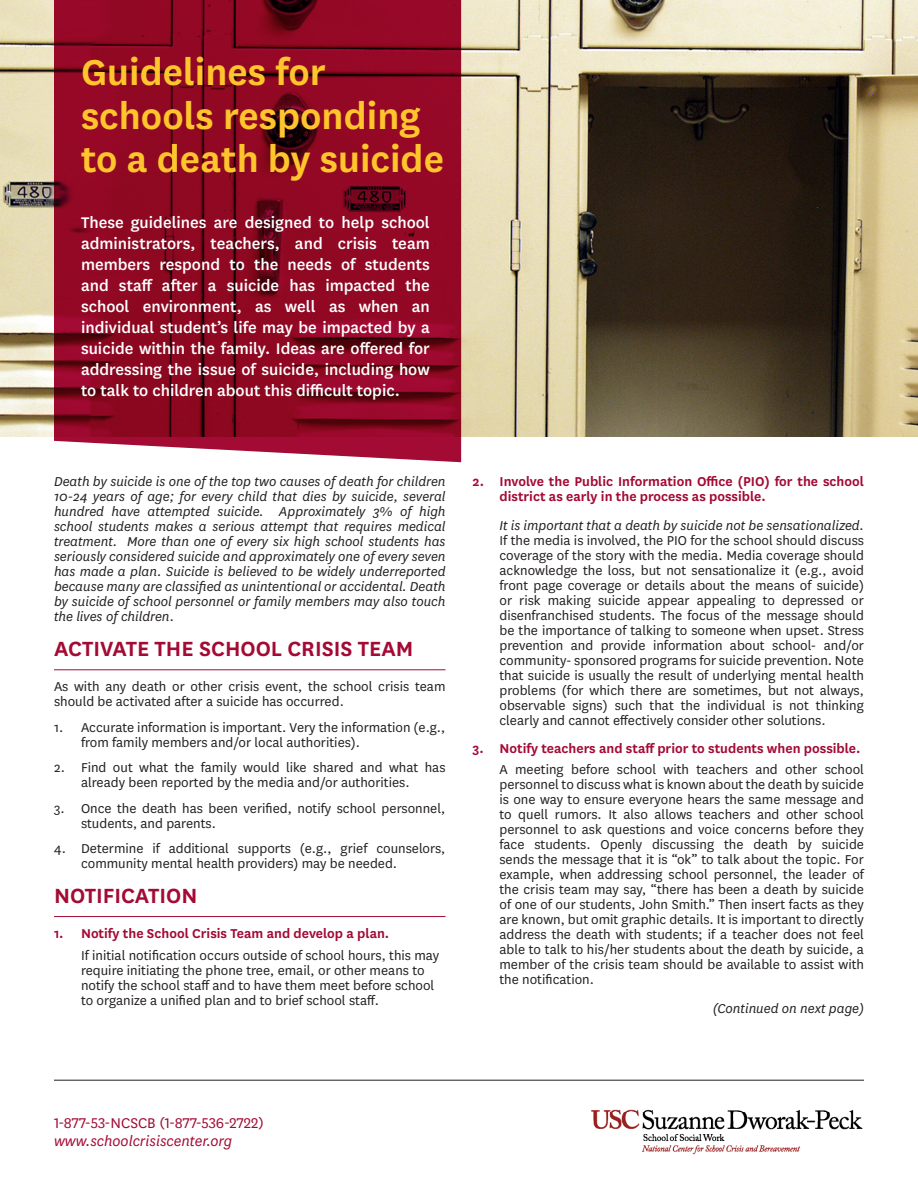
<style>
.page{position:relative;width:918px;height:1188px;background:#fff}
.page>*{position:absolute;margin:0;border:0;box-sizing:border-box;transform-origin:0 0}
.t1{font:600 42px/43.5px "National";color:#ffc52d}
.Heading_2{font:600 24px "National";color:#a30a34}
.t2{font:500 18px/21px "National";color:#fff;text-align:justify}
.t3{font:16.5px "National";color:#a30a34}
.t4{font:italic 16.5px "National";color:#a30a34}
.numbers{font:15px/15px "National";color:#231f20}
.body{font:italic 15px/15px "National";color:#231f20;text-align:justify}
.t5{font:600 15px/15px "National";color:#a30a34}
.body-2{font:15px/15px "National";color:#231f20}
.numbers-2{font:italic 15px "National";color:#231f20}
.s1{font-weight:600;color:#a30a34}
.s2{font-style:italic}
</style>
<div class="page">
<img style="left:591px;top:1109px;width:272px;height:46px">
<hr style="left:54px;top:1080px;width:810px;height:1px;background:#231f20">
<img style="left:0;top:0;width:918px;height:436px">
<svg style="left:54px;top:0;width:407px;height:462px;background:#8c0d27"></svg>
<hr style="left:54px;top:669px;width:392px;height:1px;background:#a30a34">
<hr style="left:54px;top:916px;width:392px;height:1px;background:#a30a34">
<p class="t1" style="left:81px;top:48px;width:365px">Guidelines for schools responding to a death by suicide</p>
<p class="t2" style="left:81px;top:211px;width:350px">These guidelines are designed to help school administrators, teachers, and crisis team members respond to the needs of students and staff after a suicide has impacted the school environment, as well as when an individual student’s life may be impacted by a suicide within the family. Ideas are offered for addressing the issue of suicide, including how to talk to children about this difficult topic.</p>
<p class="body" style="left:54px;top:474px;width:393px">Death by suicide is one of the top two causes of death for children 10-24 years of age; for every child that dies by suicide, several hundred have attempted suicide. Approximately 3% of high school students makes a serious attempt that requires medical treatment. More than one of every six high school students has seriously considered suicide and approximately one of every seven has made a plan. Suicide is believed to be widely underreported because many are classified as unintentional or accidental. Death by suicide of school personnel or family members may also touch the lives of children.</p>
<p class="Heading_2" style="left:54px;top:632px;width:361px">ACTIVATE THE SCHOOL CRISIS TEAM</p>
<p class="body-2" style="left:54px;top:678px;width:393px">As with any death or other crisis event, the school crisis team should be activated after a suicide has occurred.</p>
<p class="numbers" style="left:81px;top:719px;width:366px;text-indent:-27px">1. Accurate information is important. Very the information (e.g., from family members and/or local authorities).</p>
<p class="numbers" style="left:54px;top:759px;width:393px;text-align:center">2. Find out what the family would like shared and what has already been reported by the media and/or authorities.</p>
<p class="numbers" style="left:81px;top:800px;width:366px;text-indent:-27px">3. Once the death has been verified, notify school personnel, students, and parents.</p>
<p class="numbers" style="left:81px;top:840px;width:366px;text-indent:-27px">4. Determine if additional supports (e.g., grief counselors, community mental health providers) may be needed.</p>
<p class="Heading_2" style="left:54px;top:879px;width:145px">NOTIFICATION</p>
<p class="numbers" style="left:81px;top:921px;width:360px;line-height:22.5px;text-indent:-27px"><span class="s1">1. Notify the School Crisis Team and develop a plan.<br></span>If initial notification occurs outside of school hours, this may</p>
<p class="numbers" style="left:81px;top:963px;width:355px">require initiating the phone tree, email, or other means to notify the school staff and to have them meet before school to organize a unified plan and to brief school staff.</p>
<p class="t5" style="left:500px;top:473px;width:366px;text-indent:-27px">2. Involve the Public Information Office (PIO) for the school district as early in the process as possible.</p>
<p class="numbers" style="left:500px;top:517px;width:366px;text-align:justify"><span class="s2">It is important that a death by suicide not be sensationalized.<br></span>If the media is involved, the PIO for the school should discuss coverage of the story with the media. Media coverage should acknowledge the loss, but not sensationalize it (e.g., avoid front page coverage or details about the means of suicide) or risk making suicide appear appealing to depressed or disenfranchised students. The focus of the message should be the importance of talking to someone when upset. Stress prevention and provide information about school- and/or community- sponsored programs for suicide prevention. Note that suicide is usually the result of underlying mental health problems (for which there are sometimes, but not always, observable signs) such that the individual is not thinking clearly and cannot effectively consider other solutions.</p>
<p class="t5" style="left:472px;top:740px;width:390px">3. Notify teachers and staff prior to students when possible.</p>
<p class="numbers" style="left:500px;top:762px;width:366px;text-align:justify">A meeting before school with teachers and other school personnel to discuss what is known about the death by suicide is one way to ensure everyone hears the same message and to quell rumors. It also allows teachers and other school personnel to ask questions and voice concerns before they face students. Openly discussing the death by suicide sends the message that it is “ok” to talk about the topic. For example, when addressing school personnel, the leader of the crisis team may say, “there has been a death by suicide of one of our students, John Smith.” Then insert facts as they are known, but omit graphic details. It is important to directly address the death with students; if a teacher does not feel able to talk to his/her students about the death by suicide, a member of the crisis team should be available to assist with the notification.</p>
<p class="numbers-2" style="left:713px;top:999px;width:153px">(Continued on next page)</p>
<p class="t3" style="left:54px;top:1113px;width:211px">1-877-53-NCSCB (1-877-536-2722)</p>
<p class="t4" style="left:54px;top:1131px;width:180px">www.schoolcrisiscenter.org</p>
</div>
